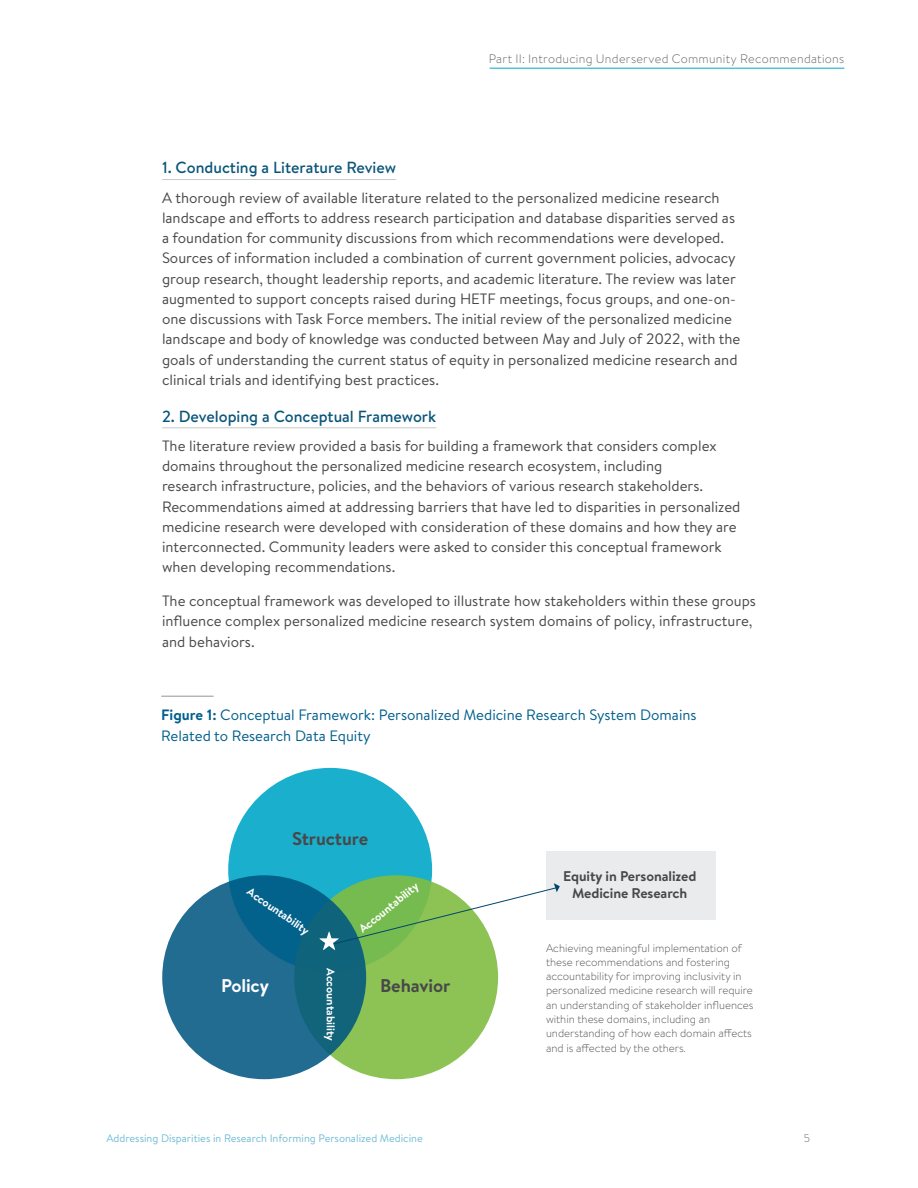
<style>
.page{position:relative;width:918px;height:1188px;background:#fff}
.page>*{position:absolute;margin:0;border:0;box-sizing:border-box;transform-origin:0 0}
.t1{font:700 18.45px "Brandon Text";letter-spacing:-.005em;color:#48484a}
.t2{font:700 18.45px "Brandon Text";letter-spacing:-.005em;color:#fff}
.t3{font:500 16.2px "Brandon Text";color:#0a557a}
.t4{font:15px/20.2px "Brandon Text";color:#48484a}
.t5{font:15px/20.2px "Brandon Text";color:#005e8d}
.t6{font:700 14.1px/17.4px "Brandon Text";letter-spacing:-.005em;color:#48484a;text-align:center}
.t7{font:300 12.3px "Brandon Text";letter-spacing:.025em;color:#616265}
.t8{font:700 11.4px "Brandon Text";color:#fff}
.t9{font:300 11.25px/14.2px "Brandon Text";color:#4f4f51}
.t10{font:10.8px "Brandon Text";color:#71bcd5}
.t11{font:300 10.8px "Brandon Text";color:#636466}
.s1{font-weight:700}
</style>
<div class="page">
<hr style="left:162px;top:179px;width:234px;height:1px;background:#c7c8ca">
<hr style="left:162px;top:428px;width:274px;height:1px;background:#c7c8ca">
<hr style="left:161px;top:696px;width:53px;height:1px;background:#939598">
<div style="left:228px;top:768px;width:204px;height:204px;background:#1ab0cd;border-radius:50%"></div>
<div style="left:546px;top:851px;width:170px;height:69px;background:#eaebec"></div>
<div style="left:294px;top:875px;width:204px;height:204px;background:#8dc354;border-radius:50%"></div>
<svg style="left:162px;top:875px;width:204px;height:204px;background:#19698c"></svg>
<svg style="left:320px;top:883px;width:240px;height:67px"></svg>
<hr style="left:490px;top:68px;width:354px;height:1px;background:#00a8c8">
<p class="t7" style="left:489px;top:50px;width:357px">Part II: Introducing Underserved Community Recommendations</p>
<p class="t3" style="left:162px;top:157px;width:236px">1. Conducting a Literature Review</p>
<p class="t4" style="left:162px;top:187px;width:580px">A thorough review of available literature related to the personalized medicine research landscape and efforts to address research participation and database disparities served as a foundation for community discussions from which recommendations were developed.<br>Sources of information included a combination of current government policies, advocacy group research, thought leadership reports, and academic literature. The review was later augmented to support concepts raised during HETF meetings, focus groups, and one-on&shy;one discussions with Task Force members. The initial review of the personalized medicine landscape and body of knowledge was conducted between May and July of 2022, with the goals of understanding the current status of equity in personalized medicine research and clinical trials and identifying best practices.</p>
<p class="t3" style="left:162px;top:405px;width:276px">2. Developing a Conceptual Framework</p>
<p class="t4" style="left:162px;top:435px;width:580px">The literature review provided a basis for building a framework that considers complex domains throughout the personalized medicine research ecosystem, including<br>research infrastructure, policies, and the behaviors of various research stakeholders.<br>Recommendations aimed at addressing barriers that have led to disparities in personalized medicine research were developed with consideration of these domains and how they are interconnected. Community leaders were asked to consider this conceptual framework when developing recommendations.</p>
<p class="t4" style="left:162px;top:590px;width:596px">The conceptual framework was developed to illustrate how stakeholders within these groups influence complex personalized medicine research system domains of policy, infrastructure, and behaviors.</p>
<p class="t5" style="left:161px;top:705px;width:537px"><span class="s1">Figure 1:</span> Conceptual Framework: Personalized Medicine Research System Domains<br>Related to Research Data Equity</p>
<p class="t1" style="left:292px;top:826px;width:78px">Structure</p>
<p class="t8" style="left:253px;top:883px;width:74px;rotate:35deg">Accountability</p>
<p class="t8" style="left:355px;top:924px;width:74px;rotate:-39deg">Accountability</p>
<p class="t8" style="left:339px;top:968px;width:74px;rotate:90deg">Accountability</p>
<p class="t2" style="left:221px;top:973px;width:49px">Policy</p>
<p class="t1" style="left:380px;top:973px;width:72px">Behavior</p>
<p class="t6" style="left:563px;top:867px;width:135px">Equity in Personalized<br>Medicine Research</p>
<p class="t9" style="left:546px;top:940px;width:209px">Achieving meaningful implementation of these recommendations and fostering accountability for improving inclusivity in personalized medicine research will require an understanding of stakeholder influences within these domains, including an understanding of how each domain affects and is affected by the others.</p>
<p class="t10" style="left:106px;top:1130px;width:318px">Addressing Disparities in Research Informing Personalized Medicine</p>
<p class="t11" style="left:804px;top:1131px;width:8px">5</p>
</div>
